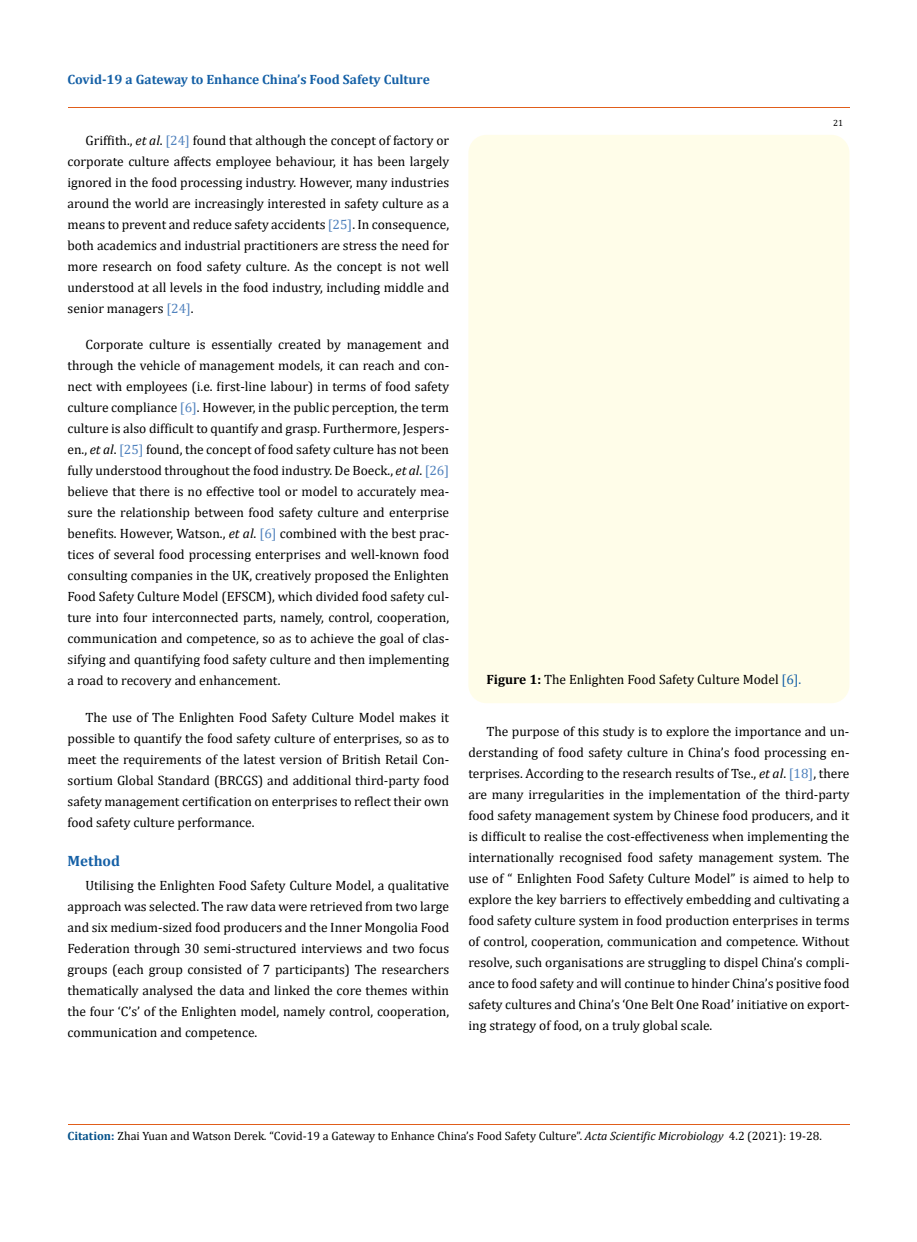
<style>
.page{position:relative;width:917px;height:1242px;background:#fff}
.page>*{position:absolute;margin:0;border:0;box-sizing:border-box;transform-origin:0 0}
.t1{font:700 15px "Cambria";color:#1560a6}
.t2{font:13.5px/21px "Cambria";color:#000;text-align:justify}
.t3{font:700 13.5px "Cambria";color:#1560a6}
.t4{font:12px "Cambria";color:#000}
.t5{font:9px "Cambria";color:#000}
.s1{font-style:italic}
.s2{color:#4f81bd}
.s3{font-weight:700}
.s4{color:#1560a6}
.s5{font-weight:700;color:#035089}
</style>
<div class="page">
<div style="left:468px;top:135px;width:381px;height:568px;background:#fffde9;border-radius:18px"></div>
<hr style="left:68px;top:108px;width:781px;height:1px;background:#e05d1a">
<hr style="left:68px;top:1125px;width:781px;height:1px;background:#e05d1a">
<p class="t3" style="left:68px;top:70px;width:364px">Covid-19 a Gateway to Enhance China’s Food Safety Culture</p>
<p class="t2" style="left:67px;top:130px;width:383px;text-indent:18px">Griffith., <span class="s1">et al</span>. <span class="s2">[24]</span> found that although the concept of factory or corporate culture affects employee behaviour, it has been largely ignored in the food processing industry. However, many industries around the world are increasingly interested in safety culture as a means to prevent and reduce safety accidents <span class="s2">[25]</span>. In consequence, both academics and industrial practitioners are stress the need for more research on food safety culture. As the concept is not well understood at all levels in the food industry, including middle and senior managers <span class="s2">[24]</span>.</p>
<p class="t2" style="left:67px;top:334px;width:383px;text-indent:18px">Corporate culture is essentially created by management and through the vehicle of management models, it can reach and con&shy;nect with employees (i.e. first-line labour) in terms of food safety culture compliance <span class="s2">[6]</span>. However, in the public perception, the term culture is also difficult to quantify and grasp. Furthermore, Jespers&shy;en., <span class="s1">et al</span>. <span class="s2">[25]</span> found, the concept of food safety culture has not been fully understood throughout the food industry. De Boeck., <span class="s1">et al</span>. <span class="s2">[26] </span>believe that there is no effective tool or model to accurately mea&shy;sure the relationship between food safety culture and enterprise benefits. However, Watson., <span class="s1">et al</span>. <span class="s2">[6]</span> combined with the best prac&shy;tices of several food processing enterprises and well-known food consulting companies in the UK, creatively proposed the Enlighten Food Safety Culture Model (EFSCM), which divided food safety cul&shy;ture into four interconnected parts, namely, control, cooperation, communication and competence, so as to achieve the goal of clas&shy;sifying and quantifying food safety culture and then implementing a road to recovery and enhancement.</p>
<p class="t2" style="left:67px;top:706px;width:383px;text-indent:18px">The use of The Enlighten Food Safety Culture Model makes it possible to quantify the food safety culture of enterprises, so as to meet the requirements of the latest version of British Retail Con&shy;sortium Global Standard (BRCGS) and additional third-party food safety management certification on enterprises to reflect their own food safety culture performance.</p>
<p class="t1" style="left:68px;top:850px;width:54px">Method</p>
<p class="t2" style="left:68px;top:875px;width:383px;text-indent:18px">Utilising the Enlighten Food Safety Culture Model, a qualitative approach was selected. The raw data were retrieved from two large and six medium-sized food producers and the Inner Mongolia Food Federation through 30 semi-structured interviews and two focus groups (each group consisted of 7 participants) The researchers thematically analysed the data and linked the core themes within the four ‘C’s’ of the Enlighten model, namely control, cooperation, communication and competence.</p>
<p class="t5" style="left:833px;top:118px;width:11px">21</p>
<p class="t2" style="left:486px;top:669px;width:316px"><span class="s3">Figure 1:</span> The Enlighten Food Safety Culture Model <span class="s4">[6].</span></p>
<p class="t2" style="left:468px;top:721px;width:382px;text-indent:18px">The purpose of this study is to explore the importance and un&shy;derstanding of food safety culture in China’s food processing en&shy;terprises. According to the research results of Tse., <span class="s1">et al</span>. <span class="s2">[18]</span>, there are many irregularities in the implementation of the third-party food safety management system by Chinese food producers, and it is difficult to realise the cost-effectiveness when implementing the internationally recognised food safety management system. The use of “ Enlighten Food Safety Culture Model” is aimed to help to explore the key barriers to effectively embedding and cultivating a food safety culture system in food production enterprises in terms of control, cooperation, communication and competence. Without resolve, such organisations are struggling to dispel China’s compli&shy;ance to food safety and will continue to hinder China’s positive food safety cultures and China’s ‘One Belt One Road’ initiative on export&shy;ing strategy of food, on a truly global scale.</p>
<p class="t4" style="left:68px;top:1129px;width:756px"><span class="s5">Citation:</span> Zhai Yuan and Watson Derek<span class="s1">.</span> “Covid-19 a Gateway to Enhance China’s Food Safety Culture”. <span class="s1">Acta Scientific Microbiology</span> 4.2 (2021): 19-28.</p>
</div>
